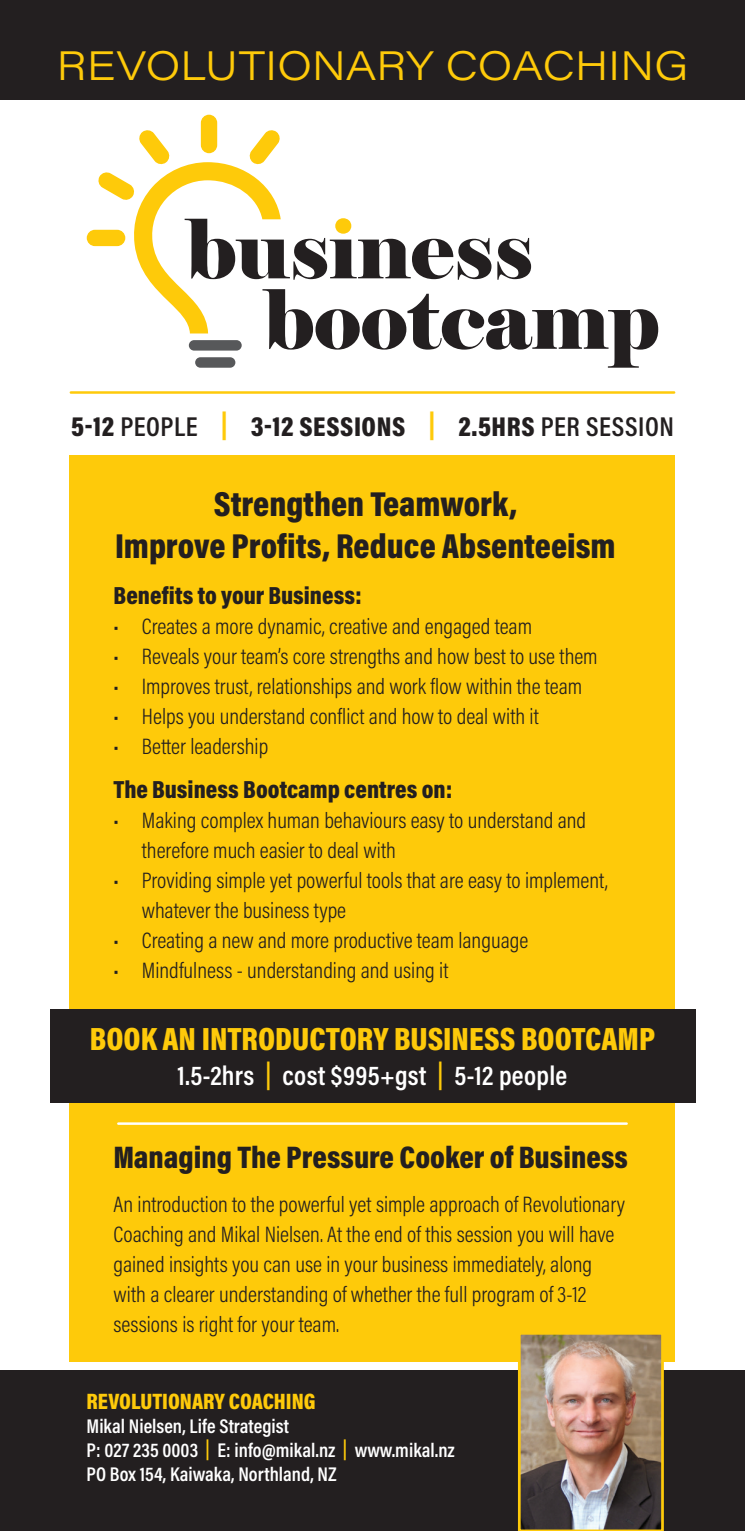
<style>
.page{position:relative;width:745px;height:1531px;background:#fff}
.page>*{position:absolute;margin:0;border:0;box-sizing:border-box;transform-origin:0 0}
.t1{font:300 40.25px "Acumin Pro Wide";letter-spacing:.005em;color:#feca0a}
.t2{font:900 35px/42px "Acumin Pro Cond";color:#231f20;text-align:center}
.t3{font:900 32.5px "Acumin Pro Cond";color:#feca0a}
.t4{font:900 31.5px "Acumin Pro Cond";color:#231f20}
.t5{font:900 27.5px "Acumin Pro Cond";letter-spacing:.02em;color:#231f20}
.t6{font:600 27.5px "Acumin Pro Cond";letter-spacing:.01em;color:#fff}
.t7{font:900 25px "Acumin Pro Cond";color:#231f20}
.t8{font:300 22.5px/30px "Acumin Pro Cond";color:#231f20}
.t9{font:900 22.5px "Acumin Pro Cond";color:#feca0a}
.t10{font:600 20px/24px "Acumin Pro Cond";color:#fff}
.s1{font-weight:600}
.s2{color:#feca0a}
</style>
<div class="page">
<div style="left:69px;top:455px;width:606px;height:907px;background:#feca0a"></div>
<div style="left:201px;top:115px;width:16px;height:38px;background:#feca0a;border-radius:8px"></div>
<div style="left:87px;top:230px;width:38px;height:16px;background:#feca0a;border-radius:8px"></div>
<svg style="left:97px;top:129px;width:560px;height:239px"></svg>
<div style="left:0;top:0;width:744px;height:100px;background:#231f20"></div>
<div style="left:0;top:1370px;width:744px;height:161px;background:#231f20"></div>
<hr style="left:71px;top:391px;width:602px;height:3px;background:#feca0a">
<hr style="left:118px;top:1122px;width:508px;height:3px;background:#fff">
<div style="left:50px;top:1009px;width:644px;height:93px;background:#231f20"></div>
<img style="left:521px;top:1336px;width:138px;height:191px">
<div style="left:517px;top:1332px;width:146px;height:199px;border:3px solid #feca0a"></div>
<h1 class="t1" style="left:57px;top:37px;width:632px">REVOLUTIONARY COACHING</h1>
<p class="t5" style="left:71px;top:408px;width:604px">5-12 <span class="s1">PEOPLE</span> <span class="s2">|</span> 3-12 SESSIONS <span class="s2">|</span> 2.5HRS <span class="s1">PER SESSION</span></p>
<h2 class="t2" style="left:115px;top:482px;width:501px">Strengthen Teamwork,<br>Improve Profits, Reduce Absenteeism</h2>
<p class="t7" style="left:113px;top:579px;width:249px">Benefits to your Business:</p>
<p class="t8" style="left:113px;top:611px;width:420px">• Creates a more dynamic, creative and engaged team</p>
<p class="t8" style="left:113px;top:641px;width:485px">• Reveals your team’s core strengths and how best to use them</p>
<p class="t8" style="left:113px;top:671px;width:470px">• Improves trust, relationships and work flow within the team</p>
<p class="t8" style="left:113px;top:701px;width:426px">• Helps you understand conflict and how to deal with it</p>
<p class="t8" style="left:113px;top:731px;width:156px">• Better leadership</p>
<p class="t7" style="left:113px;top:773px;width:340px">The Business Bootcamp centres on:</p>
<p class="t8" style="left:142px;top:805px;width:445px;text-indent:-28px">• Making complex human behaviours easy to understand and therefore much easier to deal with</p>
<p class="t8" style="left:142px;top:865px;width:467px;text-indent:-28px">• Providing simple yet powerful tools that are easy to implement, whatever the business type</p>
<p class="t8" style="left:113px;top:925px;width:416px">• Creating a new and more productive team language</p>
<p class="t8" style="left:113px;top:955px;width:336px">• Mindfulness - understanding and using it</p>
<h3 class="t3" style="left:90px;top:1017px;width:566px">BOOK AN INTRODUCTORY BUSINESS BOOTCAMP</h3>
<p class="t6" style="left:177px;top:1057px;width:391px">1.5-2hrs <span class="s2">|</span> cost $995+gst <span class="s2">|</span> 5-12 people</p>
<h3 class="t4" style="left:113px;top:1136px;width:515px">Managing The Pressure Cooker of Business</h3>
<p class="t8" style="left:113px;top:1189px;width:513px">An introduction to the powerful yet simple approach of Revolutionary Coaching and Mikal Nielsen. At the end of this session you will have gained insights you can use in your business immediately, along with a clearer understanding of whether the full program of 3-12 sessions is right for your team.</p>
<p class="t9" style="left:86px;top:1387px;width:230px">REVOLUTIONARY COACHING</p>
<p class="t10" style="left:86px;top:1414px;width:369px">Mikal Nielsen, Life Strategist<br>P: 027 235 0003 <span class="s2">|</span> E: info@mikal.nz <span class="s2">|</span> www.mikal.nz<br>PO Box 154, Kaiwaka, Northland, NZ</p>
</div>
